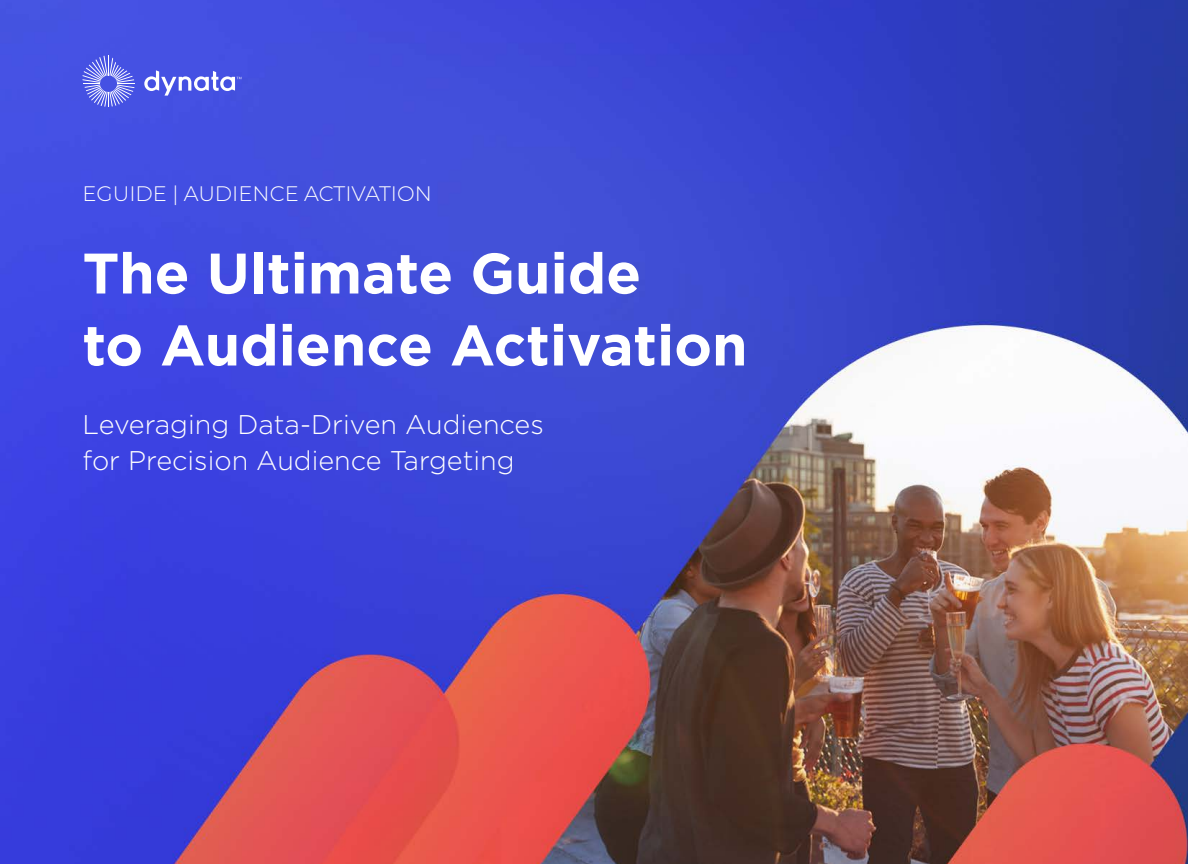
<style>
.page{position:relative;width:1188px;height:864px;background:#fff}
.page>*{position:absolute;margin:0;border:0;box-sizing:border-box;transform-origin:0 0}
.t1{font:700 57px/72px "Gotham";color:#fff}
.t2{font:300 27px/36px "Gotham";color:#fff}
.t3{font:300 21px "Montserrat";color:#fff}
</style>
<div class="page">
<img style="left:0;top:0;width:1188px;height:864px">
<svg style="left:83px;top:56px;width:52px;height:51px"></svg>
<svg style="left:144px;top:70px;width:97px;height:26px"></svg>
<p class="t3" style="left:82px;top:179px;width:351px">EGUIDE | AUDIENCE ACTIVATION</p>
<h1 class="t1" style="left:82px;top:237px;width:667px">The Ultimate Guide<br>to Audience Activation</h1>
<p class="t2" style="left:82px;top:406px;width:463px">Leveraging Data-Driven Audiences for Precision Audience Targeting</p>
</div>
